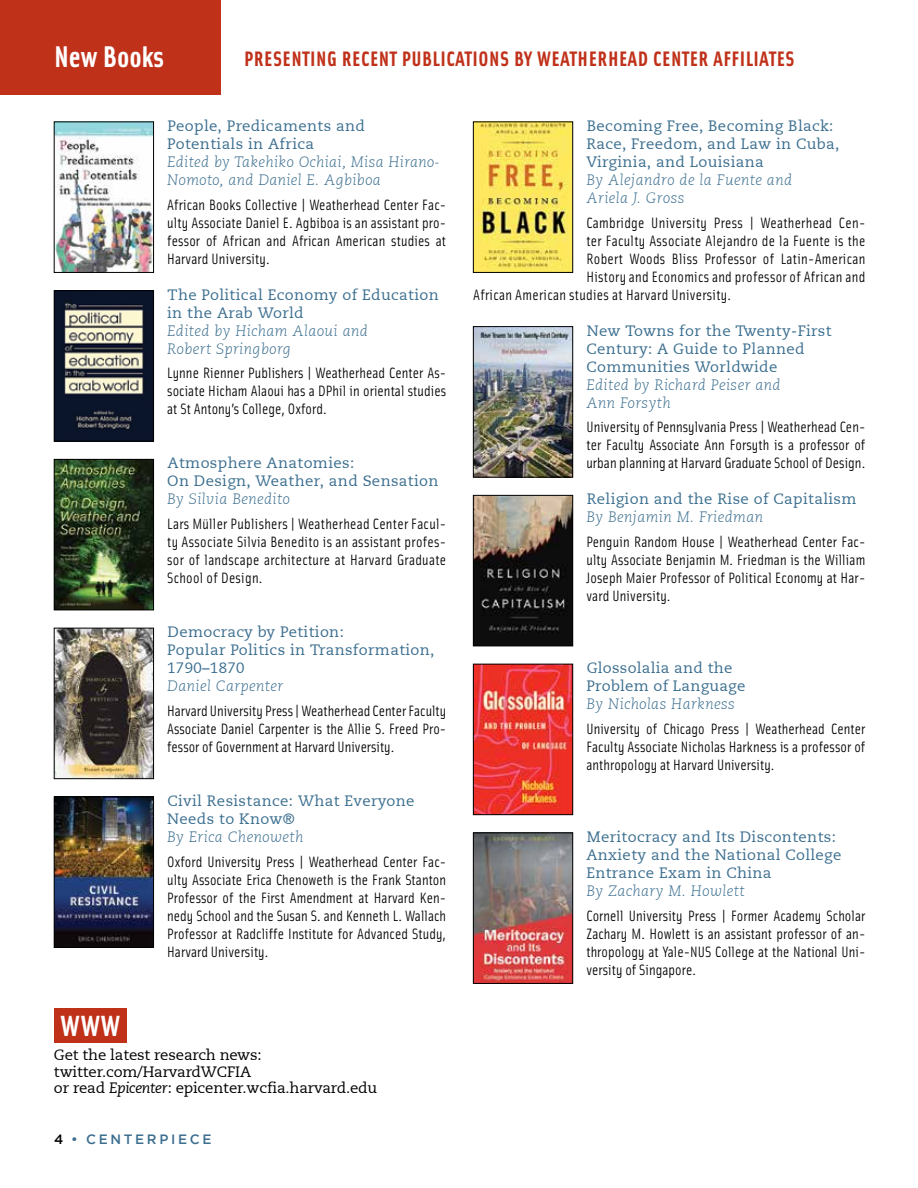
<style>
.page{position:relative;width:918px;height:1188px;background:#fff}
.page>*{position:absolute;margin:0;border:0;box-sizing:border-box;transform-origin:0 0}
.t1{font:700 30px "Solex";color:#fff}
.t2{font:700 29.25px "Solex";color:#fff}
.t3{font:700 21px "Solex";letter-spacing:.025em;color:#c0311a}
.t4{font:15px/18px "Solex";letter-spacing:.01em;color:#000;text-align:justify}
.t5{font:15px/18px "Caecilia";letter-spacing:.025em;color:#3b6e8f}
.t6{font:italic 300 15px/18px "Caecilia";letter-spacing:.025em;color:#3b6e8f}
.t7{font:15px/16.5px "Caecilia";letter-spacing:-.01em;color:#000}
.t8{font:500 13.5px "Gotham";letter-spacing:.2em;color:#3b6e8f}
.s1{font-style:italic}
.s2{color:#000}
</style>
<div class="page">
<div style="left:0;top:0;width:220px;height:94px;background:#c0311a"></div>
<img style="left:56px;top:124px;width:96px;height:147px">
<div style="left:54px;top:122px;width:100px;height:151px;border:1px solid #000"></div>
<img style="left:56px;top:292px;width:96px;height:147px">
<div style="left:54px;top:290px;width:100px;height:151px;border:1px solid #000"></div>
<img style="left:56px;top:461px;width:96px;height:147px">
<div style="left:54px;top:459px;width:100px;height:151px;border:1px solid #000"></div>
<img style="left:56px;top:630px;width:96px;height:147px">
<div style="left:54px;top:628px;width:100px;height:151px;border:1px solid #000"></div>
<img style="left:56px;top:799px;width:96px;height:147px">
<div style="left:54px;top:797px;width:100px;height:151px;border:1px solid #000"></div>
<img style="left:475px;top:124px;width:96px;height:147px">
<div style="left:473px;top:122px;width:100px;height:151px;border:1px solid #000"></div>
<img style="left:475px;top:328px;width:96px;height:147px">
<div style="left:473px;top:326px;width:100px;height:151px;border:1px solid #000"></div>
<img style="left:475px;top:497px;width:96px;height:147px">
<div style="left:473px;top:495px;width:100px;height:151px;border:1px solid #000"></div>
<img style="left:475px;top:666px;width:96px;height:147px">
<div style="left:473px;top:664px;width:100px;height:151px;border:1px solid #000"></div>
<img style="left:475px;top:835px;width:96px;height:147px">
<div style="left:473px;top:833px;width:100px;height:151px;border:1px solid #000"></div>
<div style="left:54px;top:1008px;width:73px;height:35px;background:#c0311a"></div>
<h1 class="t1" style="left:54px;top:37px;width:111px">New Books</h1>
<h3 class="t3" style="left:244px;top:45px;width:552px">PRESENTING RECENT PUBLICATIONS BY WEATHERHEAD CENTER AFFILIATES</h3>
<h2 class="t2" style="left:61px;top:1007px;width:61px">WWW</h2>
<p class="t5" style="left:167px;top:117px;width:199px">People, Predicaments and<br>Potentials in Africa</p>
<p class="t6" style="left:167px;top:153px;width:274px">Edited by Takehiko Ochiai, Misa Hirano-<br>Nomoto, and Daniel E. Agbiboa</p>
<p class="t4" style="left:167px;top:195px;width:280px">African Books Collective | Weatherhead Center Fac&shy;ulty Associate Daniel E. Agbiboa is an assistant pro&shy;fessor of African and African American studies at Harvard University.</p>
<p class="t5" style="left:167px;top:286px;width:273px">The Political Economy of Education in the Arab World</p>
<p class="t6" style="left:167px;top:322px;width:202px">Edited by Hicham Alaoui and<br>Robert Springborg</p>
<p class="t4" style="left:167px;top:364px;width:280px">Lynne Rienner Publishers | Weatherhead Center As&shy;sociate Hicham Alaoui has a DPhil in oriental studies at St Antony’s College, Oxford.</p>
<p class="t5" style="left:167px;top:454px;width:273px">Atmosphere Anatomies:<br>On Design, Weather, and Sensation</p>
<p class="t6" style="left:167px;top:491px;width:124px">By Silvia Benedito</p>
<p class="t4" style="left:167px;top:514px;width:280px">Lars Müller Publishers | Weatherhead Center Facul&shy;ty Associate Silvia Benedito is an assistant profes&shy;sor of landscape architecture at Harvard Graduate School of Design.</p>
<p class="t5" style="left:167px;top:623px;width:269px">Democracy by Petition:<br>Popular Politics in Transformation,<br>1790–1870</p>
<p class="t6" style="left:167px;top:677px;width:118px">Daniel Carpenter</p>
<p class="t4" style="left:167px;top:701px;width:280px">Harvard University Press | Weatherhead Center Faculty Associate Daniel Carpenter is the Allie S. Freed Pro&shy;fessor of Government at Harvard University.</p>
<p class="t5" style="left:167px;top:792px;width:249px">Civil Resistance: What Everyone<br>Needs to Know®</p>
<p class="t6" style="left:167px;top:828px;width:138px">By Erica Chenoweth</p>
<p class="t4" style="left:167px;top:852px;width:280px">Oxford University Press | Weatherhead Center Fac&shy;ulty Associate Erica Chenoweth is the Frank Stanton Professor of the First Amendment at Harvard Ken&shy;nedy School and the Susan S. and Kenneth L. Wallach Professor at Radcliffe Institute for Advanced Study, Harvard University.</p>
<p class="t7" style="left:54px;top:1047px;width:325px">Get the latest research news: twitter.com/HarvardWCFIA<br>or read <span class="s1">Epicenter</span>: epicenter.wcfia.harvard.edu</p>
<p class="t8" style="left:54px;top:1131px;width:159px"><span class="s2">4</span> • CENTERPIECE</p>
<p class="t5" style="left:586px;top:117px;width:254px">Becoming Free, Becoming Black:<br>Race, Freedom, and Law in Cuba,<br>Virginia, and Louisiana</p>
<p class="t6" style="left:586px;top:171px;width:207px">By Alejandro de la Fuente and<br>Ariela J. Gross</p>
<p class="t4" style="left:586px;top:213px;width:280px">Cambridge University Press | Weatherhead Cen-</p>
<p class="t4" style="left:586px;top:231px;width:280px">ter Faculty Associate Alejandro de la Fuente is the</p>
<p class="t4" style="left:586px;top:249px;width:280px">Robert Woods Bliss Professor of Latin-American</p>
<p class="t4" style="left:586px;top:267px;width:280px">History and Economics and professor of African and</p>
<p class="t4" style="left:473px;top:285px;width:260px">African American studies at Harvard University.</p>
<p class="t5" style="left:586px;top:322px;width:247px">New Towns for the Twenty-First<br>Century: A Guide to Planned<br>Communities Worldwide</p>
<p class="t6" style="left:586px;top:376px;width:196px">Edited by Richard Peiser and<br>Ann Forsyth</p>
<p class="t4" style="left:586px;top:418px;width:280px">University of Pennsylvania Press | Weatherhead Cen&shy;ter Faculty Associate Ann Forsyth is a professor of urban planning at Harvard Graduate School of Design.</p>
<p class="t5" style="left:587px;top:490px;width:271px">Religion and the Rise of Capitalism</p>
<p class="t6" style="left:586px;top:509px;width:178px">By Benjamin M. Friedman</p>
<p class="t4" style="left:586px;top:532px;width:280px">Penguin Random House | Weatherhead Center Fac&shy;ulty Associate Benjamin M. Friedman is the William Joseph Maier Professor of Political Economy at Har&shy;vard University.</p>
<p class="t5" style="left:586px;top:659px;width:160px">Glossolalia and the<br>Problem of Language</p>
<p class="t6" style="left:586px;top:695px;width:150px">By Nicholas Harkness</p>
<p class="t4" style="left:586px;top:719px;width:280px">University of Chicago Press | Weatherhead Center Faculty Associate Nicholas Harkness is a professor of anthropology at Harvard University.</p>
<p class="t5" style="left:586px;top:828px;width:256px">Meritocracy and Its Discontents:<br>Anxiety and the National College<br>Entrance Exam in China</p>
<p class="t6" style="left:586px;top:882px;width:160px">By Zachary M. Howlett</p>
<p class="t4" style="left:586px;top:906px;width:280px">Cornell University Press | Former Academy Scholar Zachary M. Howlett is an assistant professor of an&shy;thropology at Yale-NUS College at the National Uni&shy;versity of Singapore.</p>
</div>
